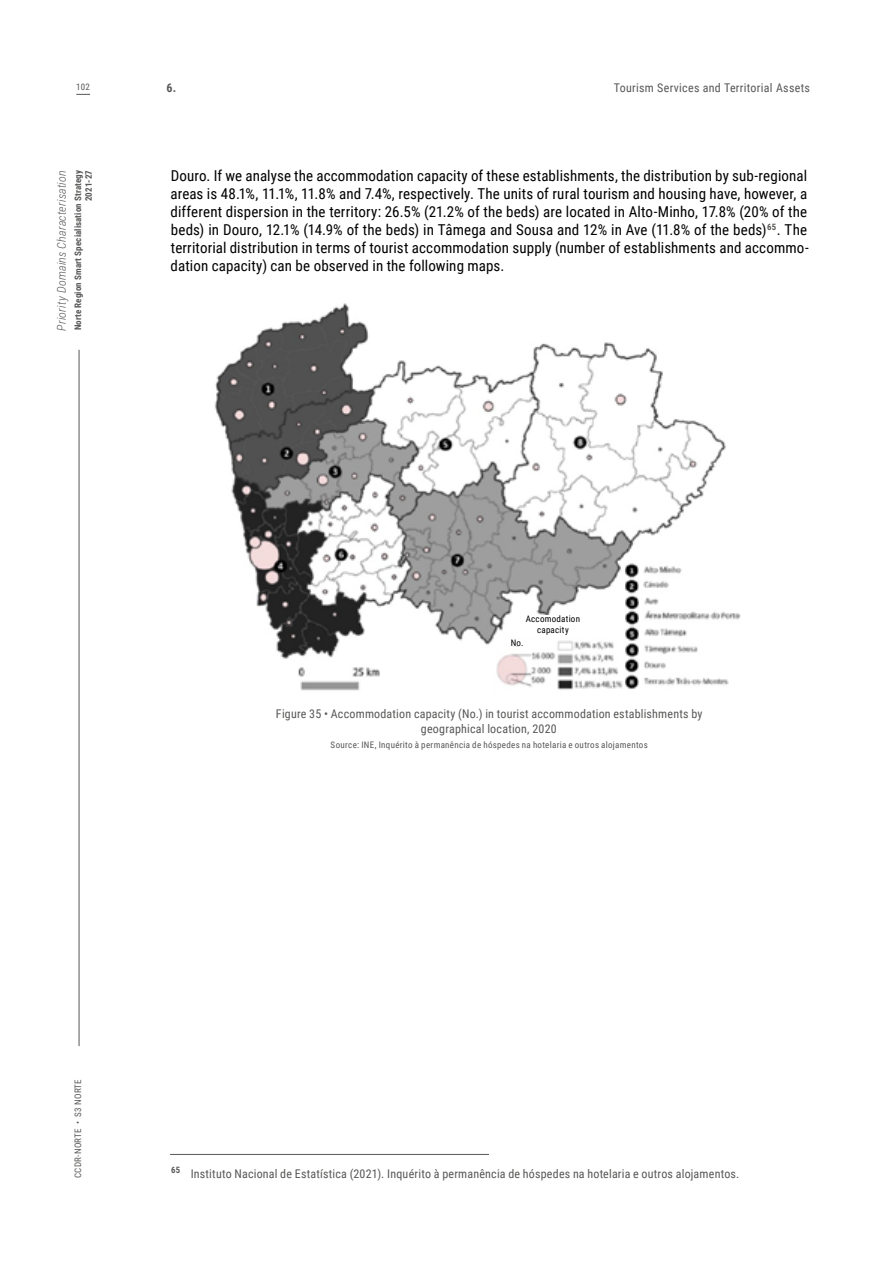
<style>
.page{position:relative;width:893px;height:1263px;background:#fff}
.page>*{position:absolute;margin:0;border:0;box-sizing:border-box;transform-origin:0 0}
.t1{font:15px/18px "Roboto Condensed";letter-spacing:.005em;color:#000;text-align:justify}
.t2{font:12px/14.4px "Roboto Condensed";letter-spacing:.02em;color:#575756;text-align:center}
.t3{font:italic 300 12px "Roboto Condensed";letter-spacing:.02em;color:#575756}
.t4{font:700 12px "Roboto Condensed";color:#575756}
.t5{font:9px "Roboto Condensed";letter-spacing:.035em;color:#575756}
.t6{font:700 9px/10.8px "Roboto Condensed";letter-spacing:.01em;color:#575756;text-align:right}
.t7{font:9px/10.4px "Roboto Condensed";letter-spacing:.03em;color:#000;text-align:center}
</style>
<div class="page">
<svg style="left:76px;top:94px;width:14px;height:1px"></svg>
<hr style="left:79px;top:350px;width:1px;height:696px;background:#575756">
<img style="left:214px;top:303px;width:527px;height:388px">
<div style="left:518px;top:615px;width:69px;height:21px;background:#fff"></div>
<div style="left:511px;top:639px;width:13px;height:6px;background:#fff"></div>
<hr style="left:170px;top:1154px;width:319px;height:1px;background:#575756">
<p class="t5" style="left:76px;top:80px;width:15px">102</p>
<p class="t4" style="left:167px;top:79px;width:11px">6.</p>
<p class="t2" style="left:614px;top:80px;width:198px">Tourism Services and Territorial Assets</p>
<p class="t6" style="left:72px;top:330px;width:162px;rotate:-90deg">Norte Region Smart Specialisation Strategy<br>2021-27</p>
<p class="t1" style="left:170px;top:166px;width:640px">Douro. If we analyse the accommodation capacity of these establishments, the distribution by sub-regional areas is 48.1%, 11.1%, 11.8% and 7.4%, respectively. The units of rural tourism and housing have, however, a different dispersion in the territory: 26.5% (21.2% of the beds) are located in Alto-Minho, 17.8% (20% of the beds) in Douro, 12.1% (14.9% of the beds) in Tâmega and Sousa and 12% in Ave (11.8% of the beds)<sup>65</sup>. The territorial distribution in terms of tourist accommodation supply (number of establishments and accommo&shy;dation capacity) can be observed in the following maps.</p>
<p class="t3" style="left:53px;top:331px;width:162px;rotate:-90deg">Priority Domains Characterisation</p>
<p class="t7" style="left:526px;top:613px;width:56px">Accomodation capacity</p>
<p class="t7" style="left:511px;top:637px;width:14px">No.</p>
<p class="t2" style="left:276px;top:706px;width:428px">Figure 35 • Accommodation capacity (No.) in tourist accommodation establishments by geographical location, 2020</p>
<p class="t5" style="left:331px;top:738px;width:319px">Source: INE, Inquérito à permanência de hóspedes na hotelaria e outros alojamentos</p>
<p class="t5" style="left:72px;top:1178px;width:100px;rotate:-90deg">CCDR-NORTE • S3 NORTE</p>
<p class="t2" style="left:171px;top:1166px;width:570px"><sup>65</sup> Instituto Nacional de Estatística (2021). Inquérito à permanência de hóspedes na hotelaria e outros alojamentos.</p>
</div>
